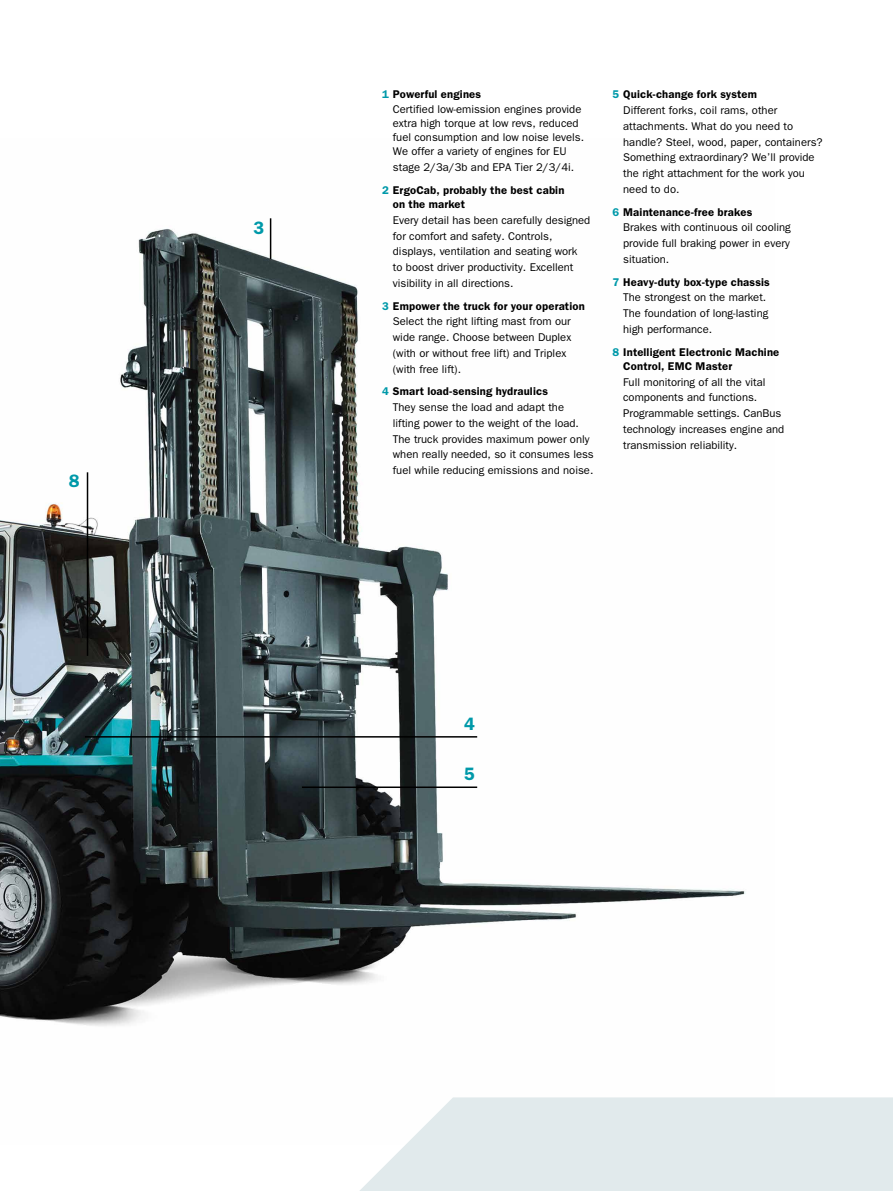
<style>
.page{position:relative;width:893px;height:1191px;background:#fff}
.page>*{position:absolute;margin:0;border:0;box-sizing:border-box;transform-origin:0 0}
.t1{font:600 18px "ITC Franklin Gothic Std";color:#0099a9}
.t2{font:11.25px/15.8px "ITC Franklin Gothic Std";color:#000}
.t3{font:600 11.25px/14.2px "ITC Franklin Gothic Std";letter-spacing:.01em;color:#000}
.s1{font-weight:600;color:#0099a9}
.s2{font-weight:600}
.s3{color:#0099a9}
</style>
<div class="page">
<img style="left:0;top:218px;width:746px;height:808px">
<hr style="left:270px;top:218px;width:1px;height:41px;background:#000">
<hr style="left:87px;top:472px;width:1px;height:184px;background:#000">
<hr style="left:302px;top:786px;width:175px;height:2px;background:#000">
<svg style="left:360px;top:1097px;width:533px;height:94px;background:#e3ebed"></svg>
<hr style="left:85px;top:736px;width:392px;height:1px;background:#000">
<h1 class="t1" style="left:69px;top:470px;width:12px">8</h1>
<h1 class="t1" style="left:254px;top:217px;width:12px">3</h1>
<p class="t2" style="left:393px;top:87px;width:193px;line-height:14.2px;text-indent:-11px"><span class="s1">1</span> <span class="s2">Powerful engines<br></span>Certified low-emission engines provide extra high torque at low revs, reduced fuel consumption and low noise levels.<br>We offer a variety of engines for EU</p>
<p class="t2" style="left:382px;top:156px;width:193px;line-height:22.8px;text-indent:11px">stage 2/3a/3b and EPA Tier 2/3/4i.<br><span class="s1">2</span> <span class="s2">ErgoCab, probably the best cabin</span></p>
<p class="t3" style="left:393px;top:197px;width:74px">on the market</p>
<p class="t2" style="left:393px;top:212px;width:199px">Every detail has been carefully designed for comfort and safety. Controls, displays, ventilation and seating work<br>to boost driver productivity. Excellent visibility in all directions.</p>
<p class="t2" style="left:393px;top:298px;width:193px;text-indent:-11px"><span class="s1">3</span> <span class="s2">Empower the truck for your operation </span>Select the right lifting mast from our wide range. Choose between Duplex (with or without free lift) and Triplex (with free lift).</p>
<p class="t2" style="left:393px;top:384px;width:202px;text-indent:-11px"><span class="s1">4</span> <span class="s2">Smart load-sensing hydraulics<br></span>They sense the load and adapt the<br>lifting power to the weight of the load.<br>The truck provides maximum power only when really needed, so it consumes less fuel while reducing emissions and noise.</p>
<p class="t2" style="left:623px;top:87px;width:201px;text-indent:-11px"><span class="s1">5</span> <span class="s2">Quick-change fork system<br></span>Different forks, coil rams, other attachments. What do you need to handle? Steel, wood, paper, containers?<br>Something extraordinary? We’ll provide the right attachment for the work you need to do.</p>
<p class="t2" style="left:623px;top:204px;width:169px;text-indent:-11px"><span class="s1">6</span> <span class="s2">Maintenance-free brakes<br></span>Brakes with continuous oil cooling provide full braking power in every situation.</p>
<p class="t2" style="left:623px;top:274px;width:148px;text-indent:-11px"><span class="s1">7</span> <span class="s2">Heavy-duty box-type chassis<br></span>The strongest on the market.<br>The foundation of long-lasting high performance.</p>
<p class="t3" style="left:623px;top:345px;width:158px;text-indent:-11px"><span class="s3">8</span> Intelligent Electronic Machine<br>Control, EMC</p>
<p class="t3" style="left:696px;top:359px;width:38px">Master</p>
<p class="t2" style="left:623px;top:374px;width:163px">Full monitoring of all the vital components and functions.<br>Programmable settings. CanBus technology increases engine and transmission reliability.</p>
<h1 class="t1" style="left:464px;top:713px;width:12px">4</h1>
<h1 class="t1" style="left:464px;top:763px;width:12px">5</h1>
</div>
